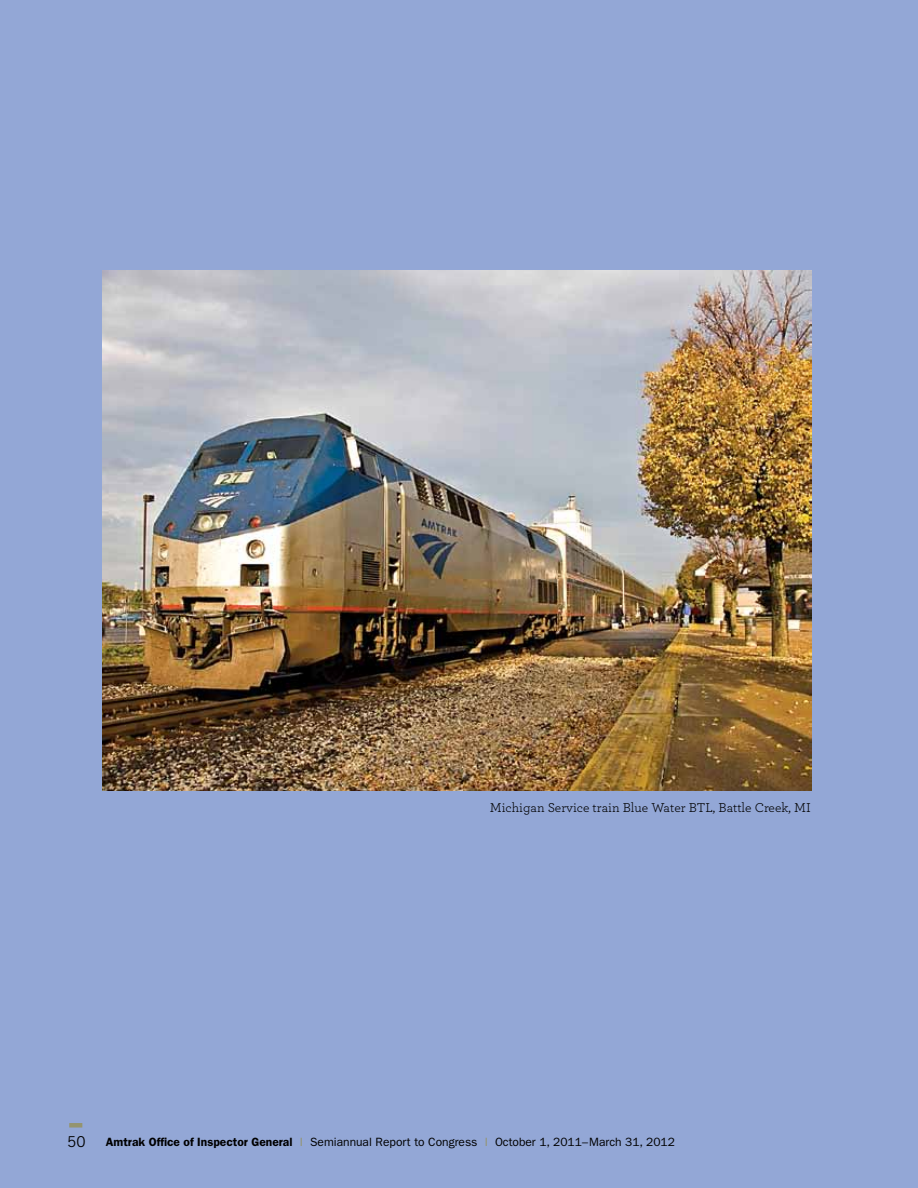
<style>
.page{position:relative;width:918px;height:1188px;background:#fff}
.page>*{position:absolute;margin:0;border:0;box-sizing:border-box;transform-origin:0 0}
.t1{font:15px "Trade Gothic LT Std";color:#000}
.t2{font:13.5px "Archer";color:#000}
.t3{font:12px "ITC Franklin Gothic Std";color:#000}
.s1{font-weight:600}
.s2{color:#94946f}
</style>
<div class="page">
<div style="left:0;top:0;width:917px;height:1188px;background:#93a7d6"></div>
<div style="left:69px;top:1123px;width:13px;height:5px;background:#94946f"></div>
<img style="left:102px;top:270px;width:709px;height:521px">
<p class="t2" style="left:490px;top:799px;width:322px">Michigan Service train Blue Water BTL, Battle Creek, MI</p>
<p class="t1" style="left:67px;top:1133px;width:20px">50</p>
<p class="t3" style="left:106px;top:1136px;width:571px"><span class="s1">Amtrak Office of Inspector General</span> <span class="s2">I</span> Semiannual Report to Congress <span class="s2">I</span> October 1, 2011–March 31, 2012</p>
</div>
